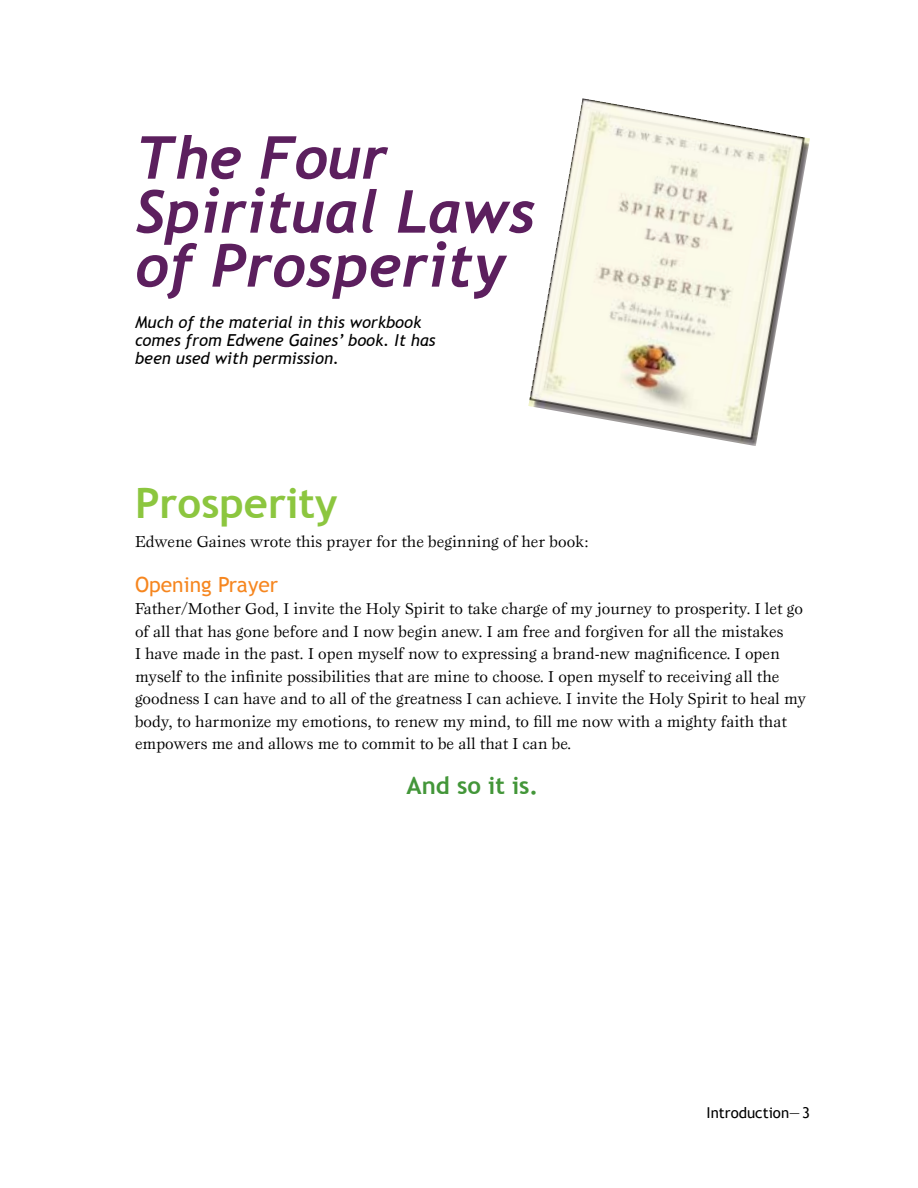
<style>
.page{position:relative;width:918px;height:1188px;background:#fff}
.page>*{position:absolute;margin:0;border:0;box-sizing:border-box;transform-origin:0 0}
.t1{font:italic 700 59.25px/54px "Trebuchet";color:#5c1f5e}
.t2{font:700 42px "Trebuchet MS";color:#8cc63f}
.t3{font:700 24px "Trebuchet MS";color:#439639}
.t4{font:21px "Trebuchet MS";color:#f6861f}
.t5{font:16.5px/22.5px "Esprit";color:#000}
.t6{font:italic 16.5px/18px "Trebuchet MS";color:#000}
.t7{font:15px "Trebuchet MS";color:#000}
</style>
<div class="page">
<img style="left:528px;top:98px;width:282px;height:348px">
<h1 class="t1" style="left:135px;top:131px;width:402px">The Four<br>Spiritual Laws of Prosperity</h1>
<p class="t6" style="left:135px;top:313px;width:302px">Much of the material in this workbook comes from Edwene Gaines’ book. It has been used with permission.</p>
<h2 class="t2" style="left:135px;top:477px;width:204px">Prosperity</h2>
<p class="t5" style="left:135px;top:530px;width:455px">Edwene Gaines wrote this prayer for the beginning of her book:</p>
<p class="t4" style="left:135px;top:572px;width:144px">Opening Prayer</p>
<p class="t5" style="left:135px;top:597px;width:673px">Father/Mother God, I invite the Holy Spirit to take charge of my journey to prosperity. I let go of all that has gone before and I now begin anew. I am free and forgiven for all the mistakes<br>I have made in the past. I open myself now to expressing a brand-new magnificence. I open myself to the infinite possibilities that are mine to choose. I open myself to receiving all the goodness I can have and to all of the greatness I can achieve. I invite the Holy Spirit to heal my body, to harmonize my emotions, to renew my mind, to fill me now with a mighty faith that empowers me and allows me to commit to be all that I can be.</p>
<h3 class="t3" style="left:407px;top:771px;width:133px">And so it is.</h3>
<p class="t7" style="left:707px;top:1104px;width:105px">Introduction—3</p>
</div>
